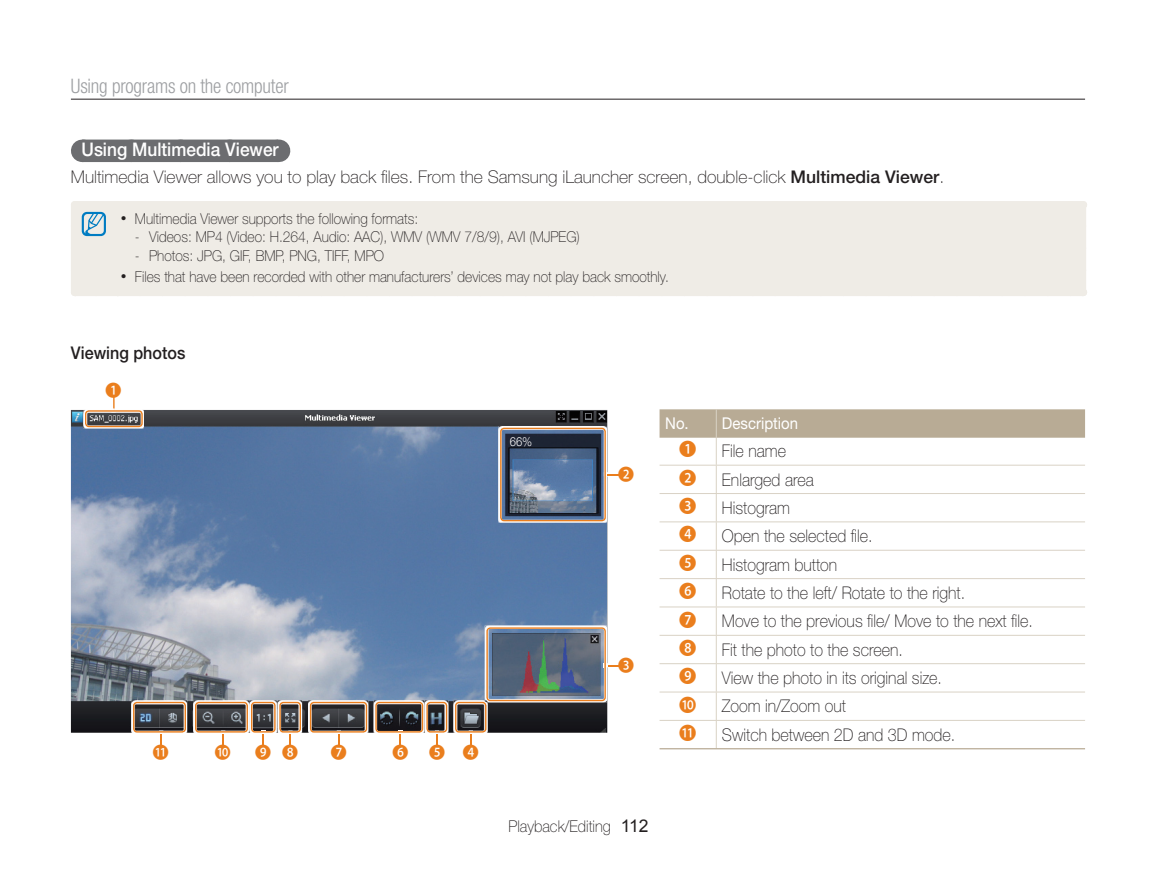
<style>
.page{position:relative;width:1156px;height:872px;background:#fff}
.page>*{position:absolute;margin:0;border:0;box-sizing:border-box;transform-origin:0 0}
.t1{font:300 condensed 20px "Helvetica Neue";letter-spacing:-.01em;color:#9d9fa2;scale:.96 1}
.t2{font:500 18.75px "Helvetica Neue";color:#fff;scale:.92 1}
.t3{font:100 17.5px "Helvetica Neue";color:#231f20;scale:.92 1}
.t4{font:100 17.5px "Helvetica Neue";color:#231f20}
.t5{font:500 17.5px "Helvetica Neue";color:#231f20;scale:.92 1}
.t6{font:17.5px "Glyphs ENG";color:#ea7e1d}
.t7{font:100 16.25px "Helvetica Neue";color:#231f20;scale:.92 1}
.t8{font:16.25px "Helvetica Neue";color:#fff;scale:.92 1}
.t9{font:16.25px "Glyphs ENG";color:#ea7e1d}
.t10{font:100 15px "Helvetica Neue";color:#231f20;scale:.92 1}
.t11{font:300 12.5px "Helvetica Neue";color:#fff;scale:.9 1}
.s1{font-weight:500}
.s2{font-family:"Arial";font-weight:400;font-size:16.25px}
.s3{font-family:"Arial";font-weight:400;font-size:17.5px}
</style>
<div class="page">
<hr style="left:71px;top:99px;width:1013px;height:1px;background:#231f20">
<div style="left:82px;top:140px;width:196px;height:22px;background:#6c6d70"></div>
<svg style="left:278px;top:140px;width:1px;height:22px"></svg>
<div style="left:78px;top:208px;width:1000px;height:81px;background:#efece6"></div>
<div style="left:75px;top:201px;width:42px;height:7px;background:#efece6"></div>
<div style="left:71px;top:205px;width:7px;height:87px;background:#efece6"></div>
<div style="left:117px;top:201px;width:965px;height:7px;background:#efece6"></div>
<div style="left:1078px;top:205px;width:7px;height:87px;background:#efece6"></div>
<div style="left:75px;top:289px;width:42px;height:7px;background:#efece6"></div>
<div style="left:117px;top:289px;width:965px;height:7px;background:#efece6"></div>
<svg style="left:71px;top:201px;width:36px;height:69px"></svg>
<img style="left:71px;top:410px;width:536px;height:322px">
<img style="left:83px;top:410px;width:61px;height:18px">
<svg style="left:113px;top:396px;width:2px;height:14px"></svg>
<div style="left:85px;top:410px;width:58px;height:17px;border:1px solid #ea7e1d;border-radius:3px"></div>
<img style="left:484px;top:625px;width:123px;height:2px">
<img style="left:453px;top:700px;width:34px;height:33px">
<svg style="left:468px;top:732px;width:5px;height:13px"></svg>
<svg style="left:484px;top:627px;width:135px;height:75px"></svg>
<div style="left:455px;top:702px;width:31px;height:30px;border:1px solid #ea7e1d;border-radius:3px"></div>
<img style="left:193px;top:700px;width:109px;height:33px">
<svg style="left:249px;top:702px;width:53px;height:43px"></svg>
<img style="left:373px;top:700px;width:75px;height:33px">
<img style="left:308px;top:700px;width:60px;height:33px">
<svg style="left:337px;top:732px;width:4px;height:13px"></svg>
<div style="left:310px;top:702px;width:57px;height:30px;border:1px solid #ea7e1d;border-radius:3px"></div>
<svg style="left:221px;top:732px;width:4px;height:14px"></svg>
<div style="left:195px;top:702px;width:53px;height:30px;border:1px solid #ea7e1d;border-radius:3px"></div>
<img style="left:131px;top:700px;width:56px;height:33px">
<svg style="left:159px;top:732px;width:4px;height:14px"></svg>
<div style="left:133px;top:702px;width:53px;height:30px;border:1px solid #ea7e1d;border-radius:3px"></div>
<svg style="left:375px;top:702px;width:73px;height:44px"></svg>
<div style="left:426px;top:702px;width:21px;height:30px;border:1px solid #ea7e1d;border-radius:3px"></div>
<img style="left:498px;top:426px;width:108px;height:96px">
<svg style="left:605px;top:472px;width:14px;height:4px"></svg>
<img style="left:510px;top:437px;width:21px;height:10px">
<div style="left:500px;top:428px;width:105px;height:93px;border:1px solid #ea7e1d;border-radius:3px"></div>
<hr style="left:659px;top:748px;width:425px;height:1px;background:#b8ab95">
<svg style="left:659px;top:409px;width:425px;height:339px"></svg>
<p class="t1" style="left:71px;top:79px;width:228px">Using programs on the computer</p>
<p class="t2" style="left:81px;top:143px;width:216px">Using Multimedia Viewer</p>
<p class="t4" style="left:71px;top:171px;width:874px">Multimedia Viewer allows you to play back files. From the Samsung iLauncher screen, double-click <span class="s1">Multimedia Viewer</span>.</p>
<p class="t10" style="left:121px;top:213px;width:325px"><span class="s2">•</span> Multimedia Viewer supports the following formats:</p>
<p class="t10" style="left:135px;top:232px;width:485px">- Videos: MP4 (Video: H.264, Audio: AAC), WMV (WMV 7/8/9), AVI (MJPEG)</p>
<p class="t10" style="left:135px;top:250px;width:272px">- Photos: JPG, GIF, BMP, PNG, TIFF, MPO</p>
<p class="t10" style="left:121px;top:271px;width:597px"><span class="s2">•</span> Files that have been recorded with other manufacturers’ devices may not play back smoothly.</p>
<p class="t5" style="left:71px;top:346px;width:126px">Viewing photos</p>
<p class="t9" style="left:104px;top:383px;width:20px">1</p>
<p class="t9" style="left:151px;top:745px;width:20px">!</p>
<p class="t9" style="left:281px;top:745px;width:20px">8</p>
<p class="t9" style="left:427px;top:745px;width:20px">5</p>
<p class="t9" style="left:213px;top:745px;width:20px">0</p>
<p class="t9" style="left:391px;top:745px;width:20px">6</p>
<p class="t9" style="left:254px;top:745px;width:20px">9</p>
<p class="t9" style="left:329px;top:745px;width:20px">7</p>
<p class="t9" style="left:461px;top:745px;width:20px">4</p>
<p class="t11" style="left:509px;top:437px;width:26px">66%</p>
<p class="t9" style="left:616px;top:467px;width:20px">2</p>
<p class="t9" style="left:616px;top:657px;width:20px">3</p>
<p class="t8" style="left:665px;top:417px;width:146px">No. Description</p>
<p class="t6" style="left:677px;top:441px;width:21px">1</p>
<p class="t3" style="left:721px;top:445px;width:71px">File name</p>
<p class="t6" style="left:677px;top:469px;width:21px">2</p>
<p class="t3" style="left:721px;top:473px;width:101px">Enlarged area</p>
<p class="t6" style="left:677px;top:498px;width:21px">3</p>
<p class="t3" style="left:721px;top:501px;width:75px">Histogram</p>
<p class="t6" style="left:677px;top:526px;width:21px">4</p>
<p class="t3" style="left:721px;top:530px;width:165px">Open the selected file.</p>
<p class="t6" style="left:677px;top:554px;width:21px">5</p>
<p class="t3" style="left:721px;top:558px;width:127px">Histogram button</p>
<p class="t6" style="left:677px;top:583px;width:21px">6</p>
<p class="t3" style="left:721px;top:586px;width:266px">Rotate to the left/ Rotate to the right.</p>
<p class="t6" style="left:677px;top:611px;width:21px">7</p>
<p class="t3" style="left:721px;top:615px;width:339px">Move to the previous file/ Move to the next file.</p>
<p class="t6" style="left:677px;top:639px;width:21px">8</p>
<p class="t3" style="left:721px;top:643px;width:198px">Fit the photo to the screen.</p>
<p class="t6" style="left:677px;top:668px;width:21px">9</p>
<p class="t3" style="left:721px;top:671px;width:241px">View the photo in its original size.</p>
<p class="t6" style="left:677px;top:696px;width:21px">0</p>
<p class="t3" style="left:721px;top:700px;width:136px">Zoom in/Zoom out</p>
<p class="t6" style="left:677px;top:724px;width:21px">!</p>
<p class="t3" style="left:721px;top:728px;width:255px">Switch between 2D and 3D mode.</p>
<p class="t7" style="left:508px;top:820px;width:154px">Playback/Editing <span class="s3">112</span></p>
</div>
